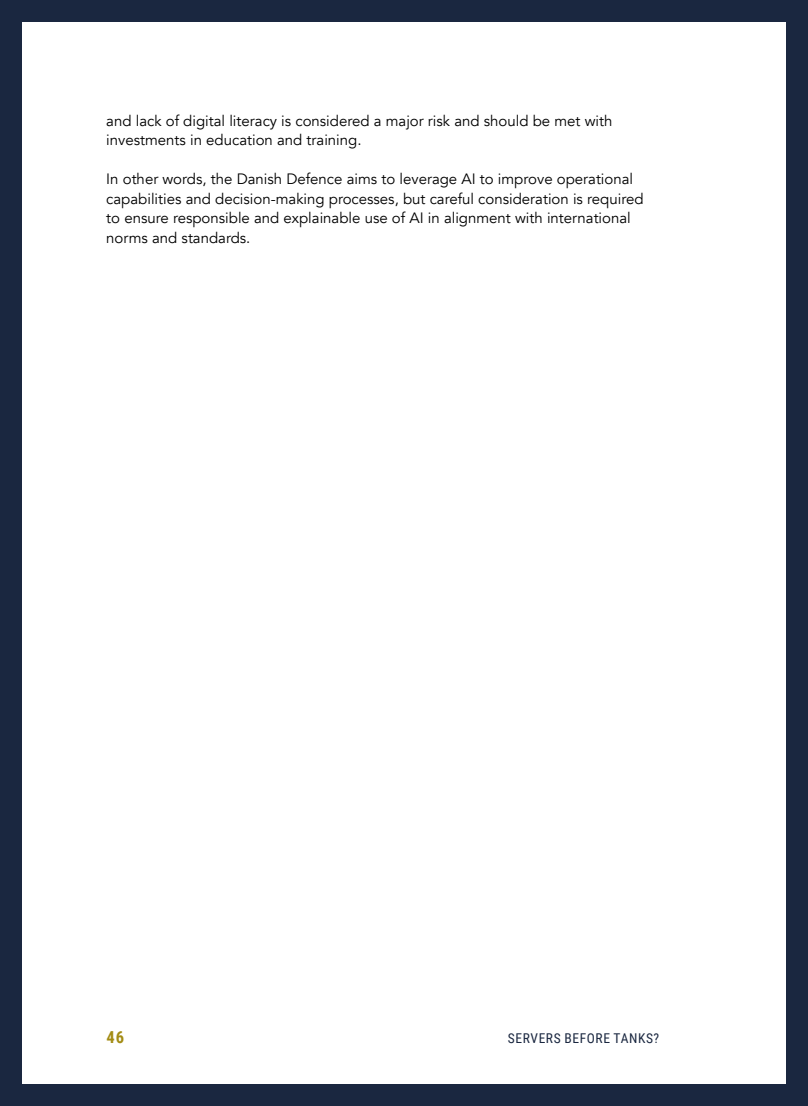
<style>
.page{position:relative;width:808px;height:1106px;background:#fff}
.page>*{position:absolute;margin:0;border:0;box-sizing:border-box;transform-origin:0 0}
.t1{font:700 16.5px "Roboto Condensed";color:#a38c14}
.t2{font:15px/19.5px "Avenir";color:#000}
.t3{font:13.5px "Roboto Condensed";letter-spacing:.045em;color:#1a2740}
</style>
<div class="page">
<div style="left:0;top:0;width:808px;height:21px;background:#1a2740"></div>
<div style="left:0;top:1084px;width:808px;height:22px;background:#1a2740"></div>
<div style="left:0;top:0;width:21px;height:1106px;background:#1a2740"></div>
<div style="left:787px;top:0;width:21px;height:1106px;background:#1a2740"></div>
<p class="t2" style="left:106px;top:111px;width:508px">and lack of digital literacy is considered a major risk and should be met with investments in education and training.</p>
<p class="t2" style="left:106px;top:170px;width:539px">In other words, the Danish Defence aims to leverage AI to improve operational capabilities and decision-making processes, but careful consideration is required to ensure responsible and explainable use of AI in alignment with international norms and standards.</p>
<p class="t1" style="left:107px;top:1025px;width:19px">46</p>
<p class="t3" style="left:508px;top:1028px;width:153px">SERVERS BEFORE TANKS?</p>
</div>
